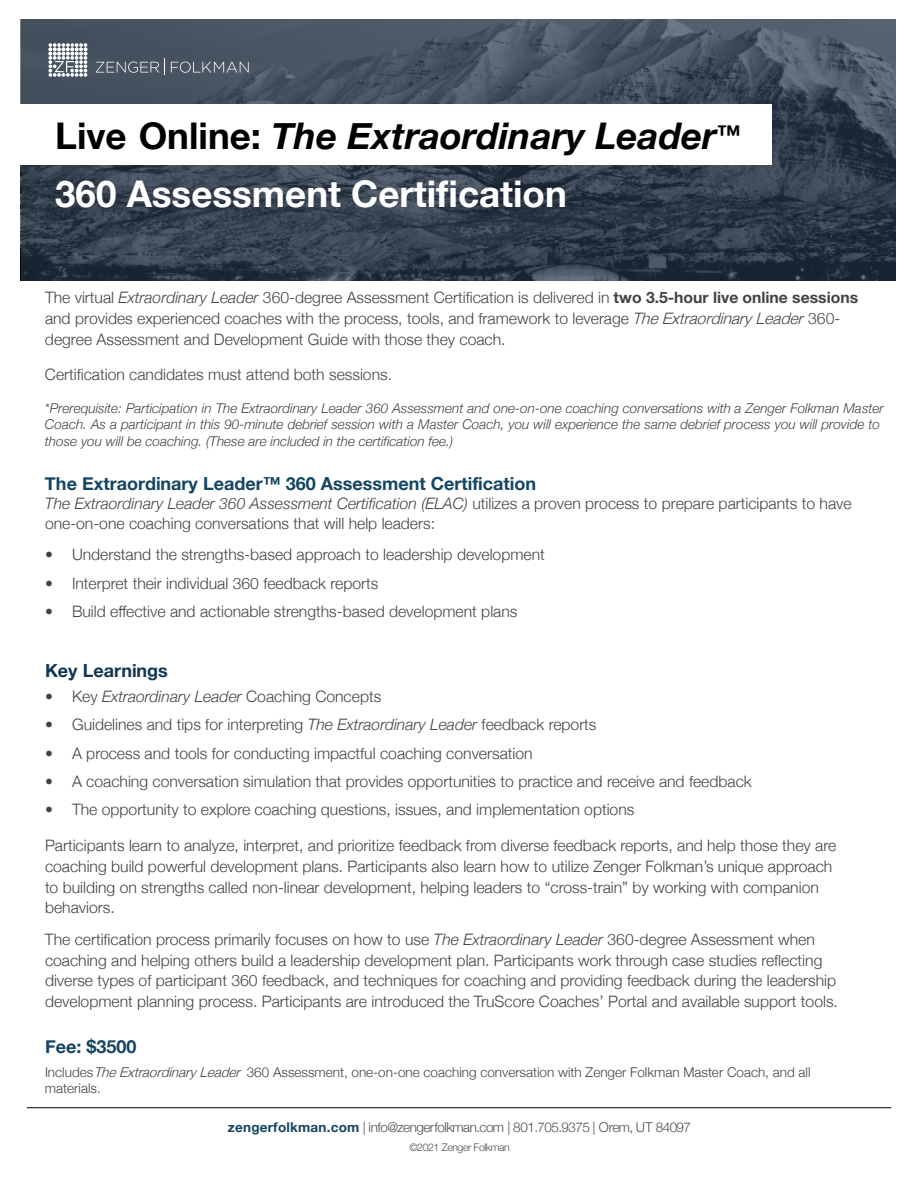
<style>
.page{position:relative;width:918px;height:1188px;background:#fff}
.page>*{position:absolute;margin:0;border:0;box-sizing:border-box;transform-origin:0 0}
.t1{font:italic 700 36.75px "Helvetica Neue";color:#000}
.t2{font:700 36.75px "Helvetica Neue";color:#fff}
.t3{font:700 18px "Helvetica Neue";color:#134563}
.t4{font:700 18px "Helvetica Neue";color:#123652}
.t5{font:300 15.75px/20.9px "Helvetica Neue";color:#434244}
.t6{font:italic 300 13.5px/16.2px "Helvetica Neue";color:#434244}
.t7{font:300 13.5px/16.2px "Helvetica Neue";color:#434244}
.t8{font:300 13.5px "Helvetica Neue";letter-spacing:-.04em;color:#4d4d4f}
.t9{font:300 10.5px "Helvetica Neue";letter-spacing:-.04em;color:#4d4d4f}
.s1{font-style:normal}
.s2{font-style:italic}
.s3{font-family:"Helvetica Neue LT Std";font-weight:700}
.s4{font-family:"Helvetica Neue LT Std"}
.s5{font-weight:700;color:#134563}
</style>
<div class="page">
<hr style="left:27px;top:1107px;width:864px;height:1px;background:#000">
<svg style="left:21px;top:19px;width:875px;height:262px;background:#3a4654"></svg>
<div style="left:11px;top:104px;width:761px;height:61px;background:#fff"></div>
<svg style="left:48px;top:43px;width:39px;height:34px"></svg>
<svg style="left:171px;top:62px;width:78px;height:11px"></svg>
<svg style="left:96px;top:59px;width:69px;height:16px"></svg>
<p class="t1" style="left:55px;top:107px;width:687px"><span class="s1">Live Online:</span> The Extraordinary Leader<sup>™</sup></p>
<p class="t2" style="left:55px;top:165px;width:513px">360 Assessment Certification</p>
<p class="t5" style="left:45px;top:286px;width:815px">The virtual <span class="s2">Extraordinary Leader</span> 360-degree Assessment Certification is delivered in <span class="s3">two 3.5-hour live online sessions </span>and provides experienced coaches with the process, tools, and framework to leverage <span class="s2">TheExtraordinaryLeader</span>360- degree Assessment and Development Guide with those they coach.</p>
<p class="t5" style="left:45px;top:363px;width:349px">Certification candidates must attend both sessions.</p>
<p class="t6" style="left:45px;top:399px;width:840px">*Prerequisite: Participation in The Extraordinary Leader 360 Assessment and one-on-one coaching conversation<span class="s4">s</span> with <span class="s4">a</span> Zenger Folkman Master<br>Coach. As a participant in this 90-minute debrief session with a Master Coach, you will experience the same debrief process you will provide to those you will be coaching. (These are included in the certification fee.)</p>
<p class="t3" style="left:45px;top:470px;width:493px">The Extraordinary Leader™ 360 Assessment Certification</p>
<p class="t5" style="left:45px;top:491px;width:808px"><span class="s2">The Extraordinary Leader 360 Assessment Certification (ELAC)</span> utilizes a proven process to prepare participants to have one-on-one coaching conversations that will help leaders:</p>
<p class="t5" style="left:45px;top:543px;width:501px">• Understand the strengths-based approach to leadership development</p>
<p class="t5" style="left:45px;top:571px;width:335px">• Interpret their individual 360 feedback reports</p>
<p class="t5" style="left:45px;top:600px;width:474px">• Build effective and actionable strengths-based development plans</p>
<p class="t4" style="left:45px;top:656px;width:124px">Key Learnings</p>
<p class="t5" style="left:45px;top:685px;width:338px">• Key <span class="s2">Extraordinary Leader</span> Coaching Concepts</p>
<p class="t5" style="left:45px;top:713px;width:553px">• Guidelines and tips for interpreting <span class="s2">The Extraordinary Leader</span> feedback reports</p>
<p class="t5" style="left:45px;top:742px;width:489px">• A process and tools for conducting impactful coaching conversation</p>
<p class="t5" style="left:45px;top:770px;width:708px">• A coaching conversation simulation that provides opportunities to practice and receive and feedback</p>
<p class="t5" style="left:45px;top:798px;width:591px">• The opportunity to explore coaching questions, issues, and implementation options</p>
<p class="t5" style="left:45px;top:834px;width:793px">Participants learn to analyze, interpret, and prioritize feedback from diverse feedback reports, and help those they are coaching build powerful development plans. Participants also learn how to utilize Zenger Folkman’s unique approach to building on strengths called non-linear development, helping leaders to “cross-train” by working with companion behaviors.</p>
<p class="t5" style="left:45px;top:928px;width:794px">The certification process primarily focuses on how to use <span class="s2">The Extraordinary Leader</span> 360-degree Assessment when coaching and helping others build a leadership development plan. Participants work through case studies reflecting diverse types of participant 360 feedback, and techniques for coaching and providing feedback during the leadership development planning process. Participants are introduced the TruScore Coaches’ Portal and available support tools.</p>
<p class="t3" style="left:45px;top:1033px;width:93px">Fee: $3500</p>
<p class="t7" style="left:45px;top:1063px;width:767px">Includes <span class="s2">TheExtraordinaryLeader</span> 360 Assessment, one-on-one coaching conversation with Zenger Folkman Master Coach, and all materials.</p>
<p class="t8" style="left:228px;top:1116px;width:465px"><span class="s5">zengerfolkman.com</span> | info@zengerfolkman.com | 801.705.9375 | Orem, UT 84097</p>
<p class="t9" style="left:409px;top:1139px;width:102px">©<span class="s4">2021</span> Zenger Folkman</p>
</div>
